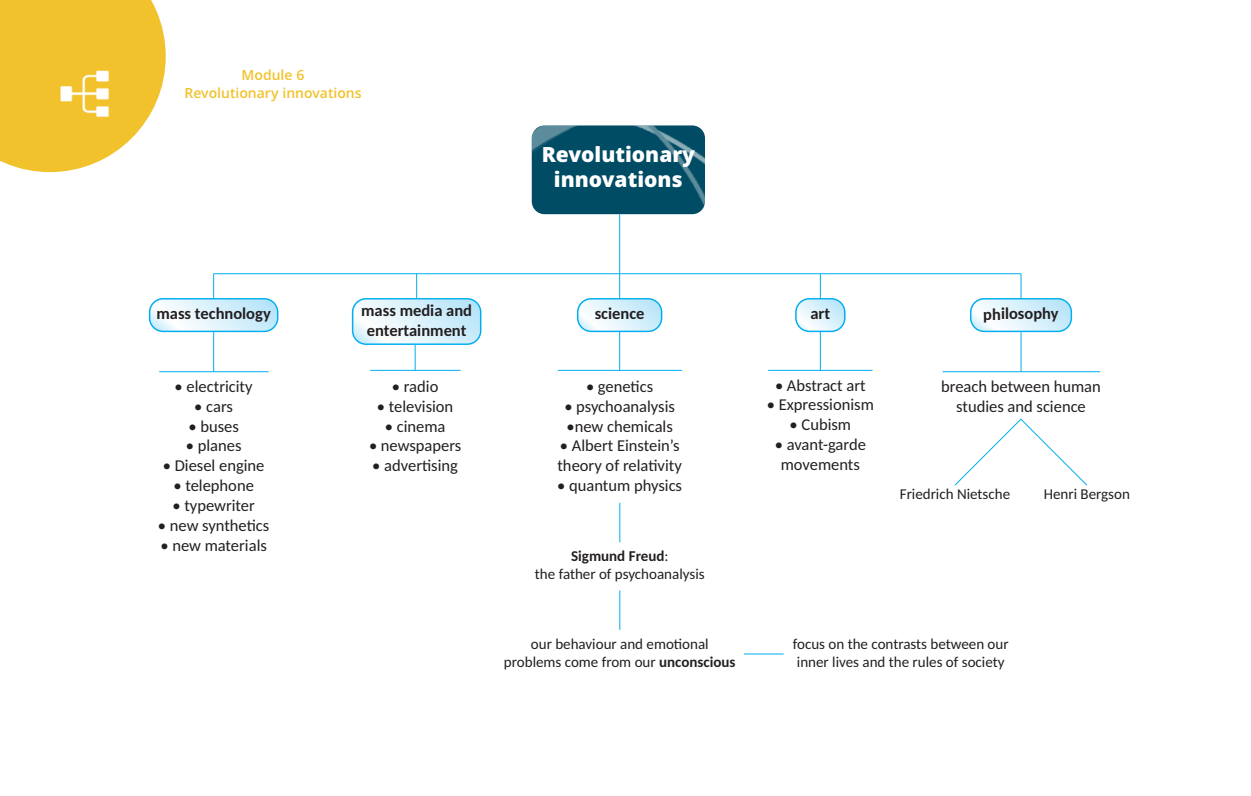
<style>
.page{position:relative;width:1251px;height:796px;background:#fff}
.page>*{position:absolute;margin:0;border:0;box-sizing:border-box;transform-origin:0 0}
.t1{font:800 22.5px/25.5px "Khula";color:#fff;text-align:center}
.t2{font:16.5px/19.8px "Carlito";color:#231f20;text-align:center}
.t3{font:700 16.5px/19.8px "Carlito";color:#231f20;text-align:center}
.t4{font:15px/18px "Carlito";color:#231f20;text-align:center}
.t5{font:600 15px/18px "Khula";color:#f2c22d;text-align:center}
.s1{font-weight:700}
</style>
<div class="page">
<svg style="left:0;top:0;width:166px;height:172px;background:#f3c947"></svg>
<img style="left:59px;top:70px;width:50px;height:48px">
<img style="left:531px;top:125px;width:174px;height:89px;border-radius:13px">
<hr style="left:213px;top:273px;width:807px;height:1px;background:#00aeef">
<hr style="left:619px;top:214px;width:1px;height:59px;background:#00aeef">
<svg style="left:149px;top:273px;width:129px;height:59px"></svg>
<svg style="left:969px;top:273px;width:102px;height:59px"></svg>
<svg style="left:795px;top:273px;width:50px;height:59px"></svg>
<svg style="left:577px;top:273px;width:85px;height:59px"></svg>
<hr style="left:159px;top:371px;width:109px;height:1px;background:#00aeef">
<hr style="left:213px;top:332px;width:1px;height:39px;background:#00aeef">
<hr style="left:370px;top:370px;width:90px;height:1px;background:#00aeef">
<svg style="left:352px;top:273px;width:129px;height:97px"></svg>
<hr style="left:557px;top:370px;width:124px;height:1px;background:#00aeef">
<hr style="left:619px;top:330px;width:1px;height:40px;background:#00aeef">
<hr style="left:768px;top:370px;width:104px;height:1px;background:#00aeef">
<hr style="left:819px;top:330px;width:1px;height:40px;background:#00aeef">
<hr style="left:942px;top:371px;width:157px;height:1px;background:#00aeef">
<hr style="left:1020px;top:332px;width:1px;height:39px;background:#00aeef">
<hr style="left:619px;top:502px;width:1px;height:40px;background:#00aeef">
<hr style="left:619px;top:590px;width:1px;height:39px;background:#00aeef">
<hr style="left:744px;top:653px;width:39px;height:1px;background:#00aeef">
<svg style="left:954px;top:418px;width:133px;height:68px"></svg>
<p class="t5" style="left:184px;top:66px;width:179px">Module 6<br>Revolutionary innovations</p>
<h1 class="t1" style="left:541px;top:141px;width:155px">Revolutionary innovations</h1>
<p class="t3" style="left:156px;top:303px;width:116px">mass technology</p>
<p class="t3" style="left:361px;top:300px;width:112px">mass media and entertainment</p>
<p class="t3" style="left:594px;top:303px;width:51px">science</p>
<p class="t3" style="left:810px;top:303px;width:21px">art</p>
<p class="t3" style="left:982px;top:304px;width:77px;rotate:-1deg">philosophy</p>
<p class="t2" style="left:175px;top:376px;width:79px">• electricity</p>
<p class="t2" style="left:194px;top:396px;width:40px">• cars</p>
<p class="t2" style="left:188px;top:416px;width:52px">• buses</p>
<p class="t2" style="left:186px;top:435px;width:57px">• planes</p>
<p class="t2" style="left:163px;top:455px;width:103px">• Diesel engine</p>
<p class="t2" style="left:173px;top:475px;width:82px">• telephone</p>
<p class="t2" style="left:172px;top:495px;width:84px">• typewriter</p>
<p class="t2" style="left:158px;top:515px;width:113px">• new synthetics</p>
<p class="t2" style="left:160px;top:534px;width:108px">• new materials</p>
<p class="t2" style="left:392px;top:376px;width:48px">• radio</p>
<p class="t2" style="left:377px;top:396px;width:78px">• television</p>
<p class="t2" style="left:385px;top:416px;width:62px">• cinema</p>
<p class="t2" style="left:369px;top:435px;width:94px">• newspapers</p>
<p class="t2" style="left:372px;top:455px;width:87px">• advertising</p>
<p class="t2" style="left:586px;top:376px;width:69px">• genetics</p>
<p class="t2" style="left:564px;top:396px;width:112px">• psychoanalysis</p>
<p class="t2" style="left:566px;top:416px;width:108px">•new chemicals</p>
<p class="t2" style="left:557px;top:435px;width:126px;text-align:left">• Albert Einstein’s theory of relativity</p>
<p class="t2" style="left:557px;top:475px;width:126px">• quantum physics</p>
<p class="t4" style="left:535px;top:546px;width:171px"><span class="s1">Sigmund Freud</span>:<br>the father of psychoanalysis</p>
<p class="t2" style="left:774px;top:375px;width:92px">• Abstract art</p>
<p class="t2" style="left:766px;top:394px;width:109px">• Expressionism</p>
<p class="t2" style="left:789px;top:414px;width:63px">• Cubism</p>
<p class="t2" style="left:774px;top:434px;width:93px">• avant-garde movements</p>
<p class="t2" style="left:941px;top:376px;width:161px">breach between human studies and science</p>
<p class="t4" style="left:899px;top:485px;width:112px">Friedrich Nietsche</p>
<p class="t4" style="left:1043px;top:485px;width:88px">Henri Bergson</p>
<p class="t4" style="left:504px;top:634px;width:233px">our behaviour and emotional problems come from our <span class="s1">unconscious</span></p>
<p class="t4" style="left:792px;top:634px;width:217px;text-align:left">focus on the contrasts between our inner lives and the rules of society</p>
</div>
